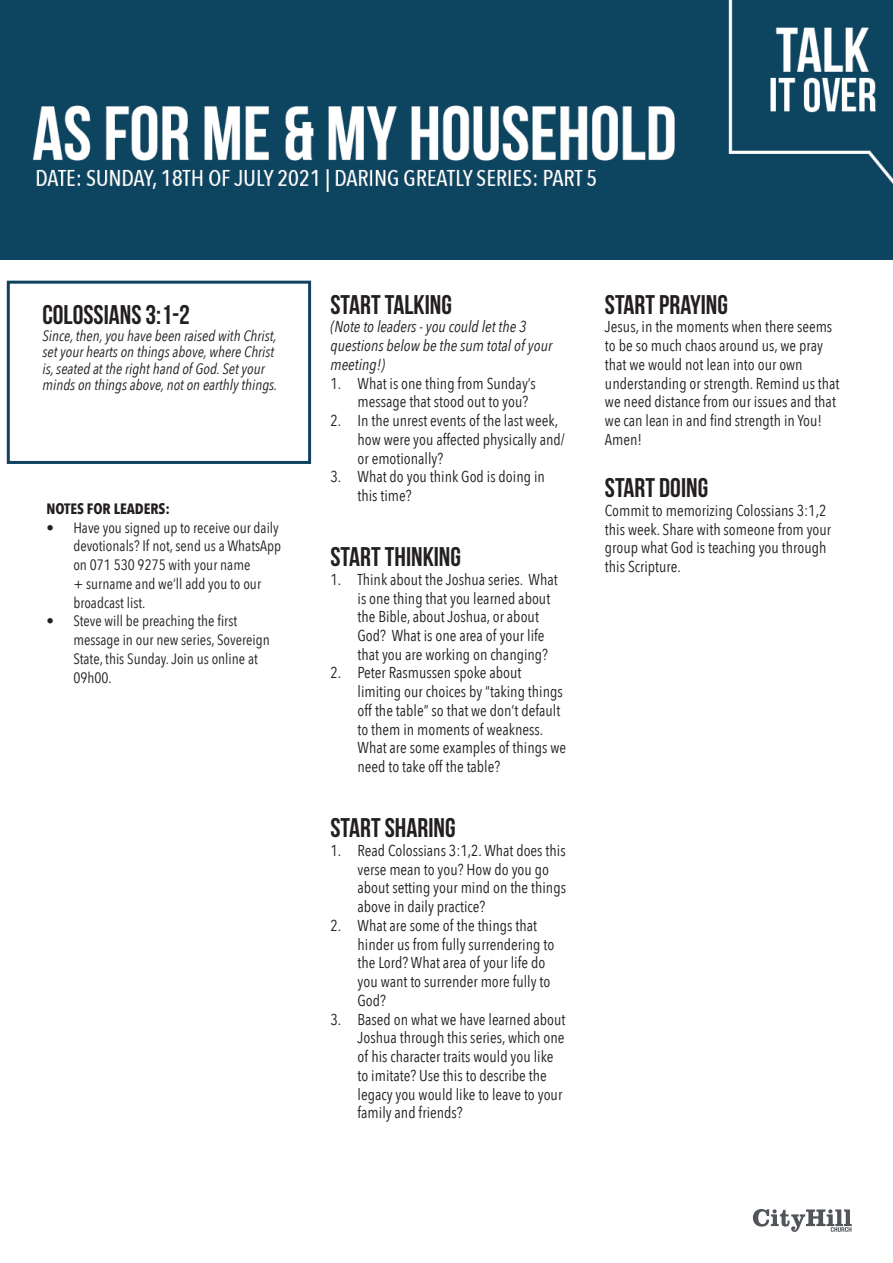
<style>
.page{position:relative;width:893px;height:1263px;background:#fff}
.page>*{position:absolute;margin:0;border:0;box-sizing:border-box;transform-origin:0 0}
.t1{font:700 27px "Bebas Neue";color:#231f20}
.t2{font:15.75px/18.8px "Avenir Next Condensed";color:#231f20}
.t3{font:italic 15.75px/18.8px "Avenir Next Condensed";color:#231f20}
.t4{font:15px/18.8px "Avenir Next Condensed";color:#231f20}
.t5{font:italic 15px/16.5px "Avenir Next Condensed";color:#231f20}
.t6{font:700 15px "Avenir Next Condensed";color:#231f20}
</style>
<div class="page">
<img style="left:0;top:0;width:893px;height:260px">
<div style="left:7px;top:281px;width:304px;height:183px;border:3px solid #114160"></div>
<svg style="left:753px;top:1209px;width:99px;height:23px"></svg>
<h1 class="t1" style="left:43px;top:300px;width:149px">COLOSSIANS 3:1-2</h1>
<p class="t5" style="left:43px;top:327px;width:236px">Since, then, you have been raised with Christ, set your hearts on things above, where Christ is, seated at the right hand of God. Set your minds on things above, not on earthly things.</p>
<p class="t6" style="left:46px;top:499px;width:125px">NOTES FOR LEADERS:</p>
<p class="t4" style="left:73px;top:517px;width:209px;text-indent:-27px">• Have you signed up to receive our daily devotionals? If not, send us a WhatsApp on 071 530 9275 with your name<br>+ surname and we’ll add you to our broadcast list.</p>
<p class="t4" style="left:73px;top:611px;width:198px;text-indent:-27px">• Steve will be preaching the first message in our new series, Sovereign<br>State, this Sunday. Join us online at<br>09h00.</p>
<h1 class="t1" style="left:331px;top:289px;width:123px">START TALKING</h1>
<p class="t3" style="left:331px;top:317px;width:223px">(Note to leaders - you could let the 3 questions below be the sum total of your meeting!)</p>
<p class="t2" style="left:358px;top:373px;width:180px;text-indent:-27px">1. What is one thing from Sunday’s message that stood out to you?</p>
<p class="t2" style="left:358px;top:410px;width:209px;text-indent:-27px">2. In the unrest events of the last week, how were you affected physically and/ or emotionally?</p>
<p class="t2" style="left:358px;top:467px;width:189px;text-indent:-27px">3. What do you think God is doing in this time?</p>
<h1 class="t1" style="left:331px;top:542px;width:132px">START THINKING</h1>
<p class="t2" style="left:358px;top:569px;width:202px;text-indent:-27px">1. Think about the Joshua series. What is one thing that you learned about the Bible, about Joshua, or about God? What is one area of your life that you are working on changing?</p>
<p class="t2" style="left:358px;top:663px;width:210px;text-indent:-27px">2. Peter Rasmussen spoke about limiting our choices by “taking things off the table” so that we don’t default to them in moments of weakness.<br>What are some examples of things we need to take off the table?</p>
<h1 class="t1" style="left:331px;top:813px;width:126px">START SHARING</h1>
<p class="t2" style="left:358px;top:840px;width:210px;text-indent:-27px">1. Read Colossians 3:1,2. What does this verse mean to you? How do you go about setting your mind on the things above in daily practice?</p>
<p class="t2" style="left:358px;top:915px;width:198px;text-indent:-27px">2. What are some of the things that hinder us from fully surrendering to the Lord? What area of your life do you want to surrender more fully to<br>God?</p>
<p class="t2" style="left:358px;top:1009px;width:209px;text-indent:-27px">3. Based on what we have learned about Joshua through this series, which one of his character traits would you like to imitate? Use this to describe the legacy you would like to leave to your family and friends?</p>
<h1 class="t1" style="left:605px;top:289px;width:125px">START PRAYING</h1>
<p class="t2" style="left:605px;top:317px;width:236px">Jesus, in the moments when there seems to be so much chaos around us, we pray that we would not lean into our own understanding or strength. Remind us that we need distance from our issues and that we can lean in and find strength in You!<br>Amen!</p>
<h1 class="t1" style="left:605px;top:473px;width:105px">START DOING</h1>
<p class="t2" style="left:605px;top:500px;width:228px">Commit to memorizing Colossians 3:1,2 this week. Share with someone from your group what God is teaching you through this Scripture.</p>
</div>
